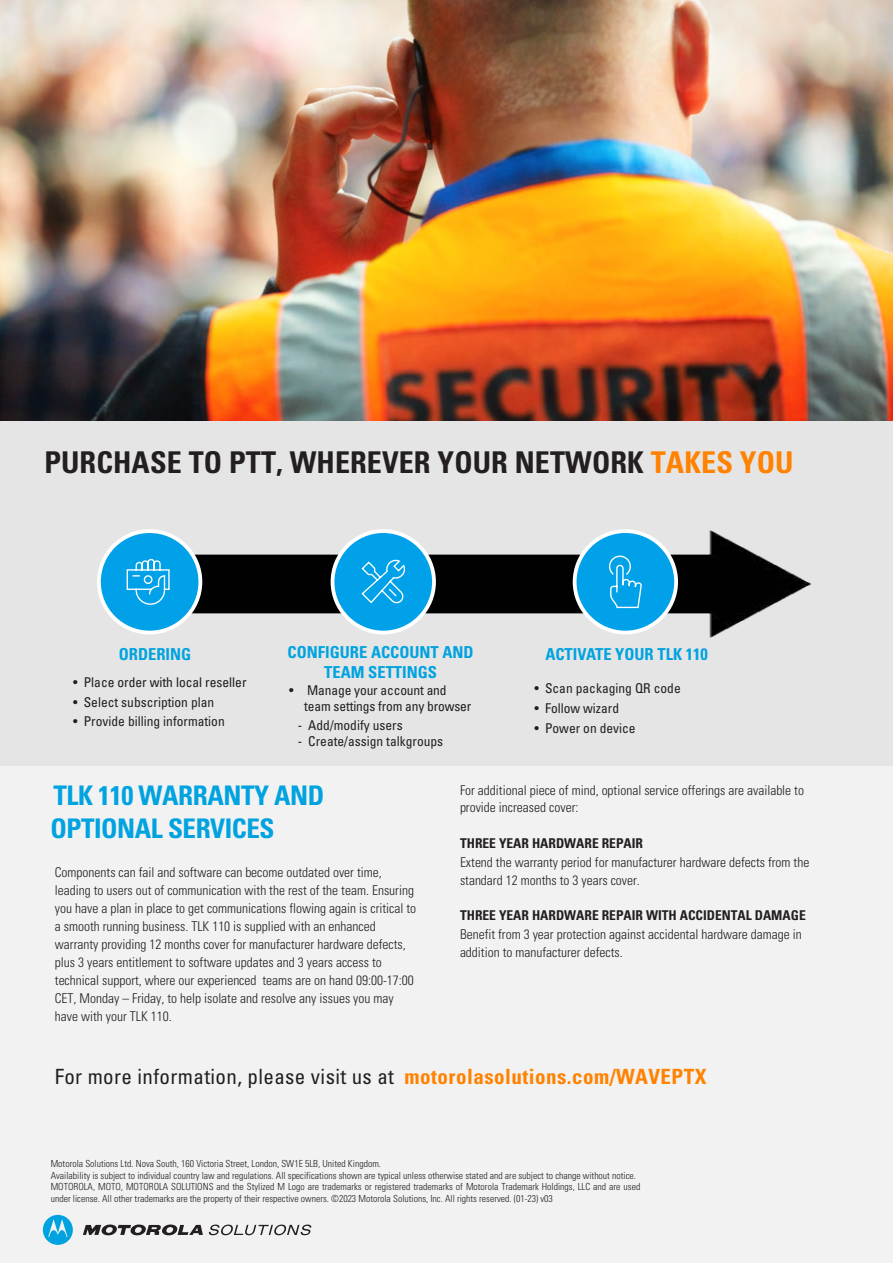
<style>
.page{position:relative;width:893px;height:1263px;background:#f2f2f2}
.page>*{position:absolute;margin:0;border:0;box-sizing:border-box;transform-origin:0 0}
.t1{font:700 condensed 30px "Univers LT Std";letter-spacing:.005em;color:#231f20}
.t2{font:700 condensed 27px/32.4px "Univers LT Std";letter-spacing:-.015em;color:#00a3e0}
.t3{font:condensed 21px "Univers LT Std";letter-spacing:.02em;color:#231f20}
.t4{font:700 condensed 16.5px/19.8px "Univers";color:#00a3e0;text-align:center}
.t5{font:300 condensed 13.5px/18px "Univers";color:#231f20}
.t6{font:condensed 13.5px/16.2px "Univers";color:#231f20}
.t7{font:300 condensed 9.75px/11.7px "Univers LT Std";color:#231f20}
.s1{color:#ff8200}
.s2{font-family:"Univers LT Std";font-weight:700}
.s3{font-weight:700;color:#ff8200}
</style>
<div class="page">
<div style="left:0;top:421px;width:893px;height:345px;background:#e5e5e5"></div>
<img style="left:0;top:0;width:893px;height:421px">
<svg style="left:83px;top:1224px;width:120px;height:12px"></svg>
<svg style="left:43px;top:1215px;width:30px;height:30px"></svg>
<svg style="left:209px;top:1224px;width:102px;height:11px"></svg>
<img style="left:185px;top:530px;width:627px;height:107px">
<div style="left:99px;top:531px;width:101px;height:101px;background:#00a1e8;border-radius:50%"></div>
<div style="left:97px;top:529px;width:105px;height:105px;border:4px solid #fff;border-radius:50%"></div>
<div style="left:333px;top:531px;width:101px;height:101px;background:#00a1e8;border-radius:50%"></div>
<div style="left:331px;top:529px;width:105px;height:105px;border:4px solid #fff;border-radius:50%"></div>
<div style="left:575px;top:531px;width:101px;height:101px;background:#00a1e8;border-radius:50%"></div>
<div style="left:573px;top:529px;width:105px;height:105px;border:4px solid #fff;border-radius:50%"></div>
<svg style="left:361px;top:559px;width:45px;height:45px"></svg>
<svg style="left:126px;top:558px;width:44px;height:47px"></svg>
<svg style="left:609px;top:555px;width:32px;height:54px"></svg>
<p class="t1" style="left:44px;top:444px;width:751px">PURCHASE TO PTT, WHEREVER YOUR NETWORK <span class="s1">TAKES YOU</span></p>
<p class="t4" style="left:119px;top:644px;width:74px">ORDERING</p>
<p class="t6" style="left:73px;top:674px;width:175px">• Place order with local reseller</p>
<p class="t6" style="left:73px;top:694px;width:142px">• Select subscription plan</p>
<p class="t6" style="left:73px;top:713px;width:153px">• Provide billing information</p>
<p class="t4" style="left:288px;top:642px;width:188px">CONFIGURE ACCOUNT AND<br>TEAM SETTINGS</p>
<p class="t6" style="left:304px;top:681px;width:169px;text-indent:-15px">• Manage your account and team settings from any browser</p>
<p class="t6" style="left:298px;top:717px;width:106px">- Add/modify users</p>
<p class="t6" style="left:298px;top:733px;width:147px">- Create/assign talkgroups</p>
<p class="t4" style="left:545px;top:644px;width:164px">ACTIVATE YOUR TLK 110</p>
<p class="t6" style="left:534px;top:680px;width:148px">• Scan packaging QR code</p>
<p class="t6" style="left:534px;top:700px;width:86px">• Follow wizard</p>
<p class="t6" style="left:534px;top:719px;width:103px">• Power on device</p>
<p class="t2" style="left:50px;top:779px;width:275px">TLK 110 WARRANTY AND<br>OPTIONAL SERVICES</p>
<p class="t5" style="left:55px;top:863px;width:363px">Components can fail and software can become outdated over time, leading to users out of communication with the rest of the team. Ensuring you have a plan in place to get communications flowing again is critical to a smooth running business. TLK 110 is supplied with an enhanced warranty providing 12 months cover for manufacturer hardware defects, plus 3 years entitlement to software updates and 3 years access to technical support, where our experienced teams are on hand 09:00-17:00<br>CET, Monday – Friday, to help isolate and resolve any issues you may have with your TLK 110.</p>
<p class="t5" style="left:460px;top:781px;width:346px;line-height:17.5px">For additional piece of mind, optional service offerings are available to provide increased cover:</p>
<p class="t5" style="left:460px;top:833px;width:351px;line-height:18.6px"><span class="s2">THREE YEAR HARDWARE REPAIR<br></span>Extend the warranty period for manufacturer hardware defects from the standard 12 months to 3 years cover.</p>
<p class="t5" style="left:460px;top:905px;width:347px;line-height:18.6px"><span class="s2">THREE YEAR HARDWARE REPAIR WITH ACCIDENTAL DAMAGE<br></span>Benefit from 3 year protection against accidental hardware damage in addition to manufacturer defects.</p>
<p class="t3" style="left:55px;top:1063px;width:653px">For more information, please visit us at <span class="s3">motorolasolutions.com/WAVEPTX</span></p>
<p class="t7" style="left:51px;top:1157px;width:591px">Motorola Solutions Ltd. Nova South, 160 Victoria Street, London, SW1E 5LB, United Kingdom.<br>Availability is subject to individual country law and regulations. All specifications shown are typical unless otherwise stated and are subject to change without notice.<br>MOTOROLA, MOTO, MOTOROLA SOLUTIONS and the Stylized M Logo are trademarks or registered trademarks of Motorola Trademark Holdings, LLC and are used under license. All other trademarks are the property of their respective owners. ©2023 Motorola Solutions, Inc. All rights reserved. (01-23) v03</p>
</div>
